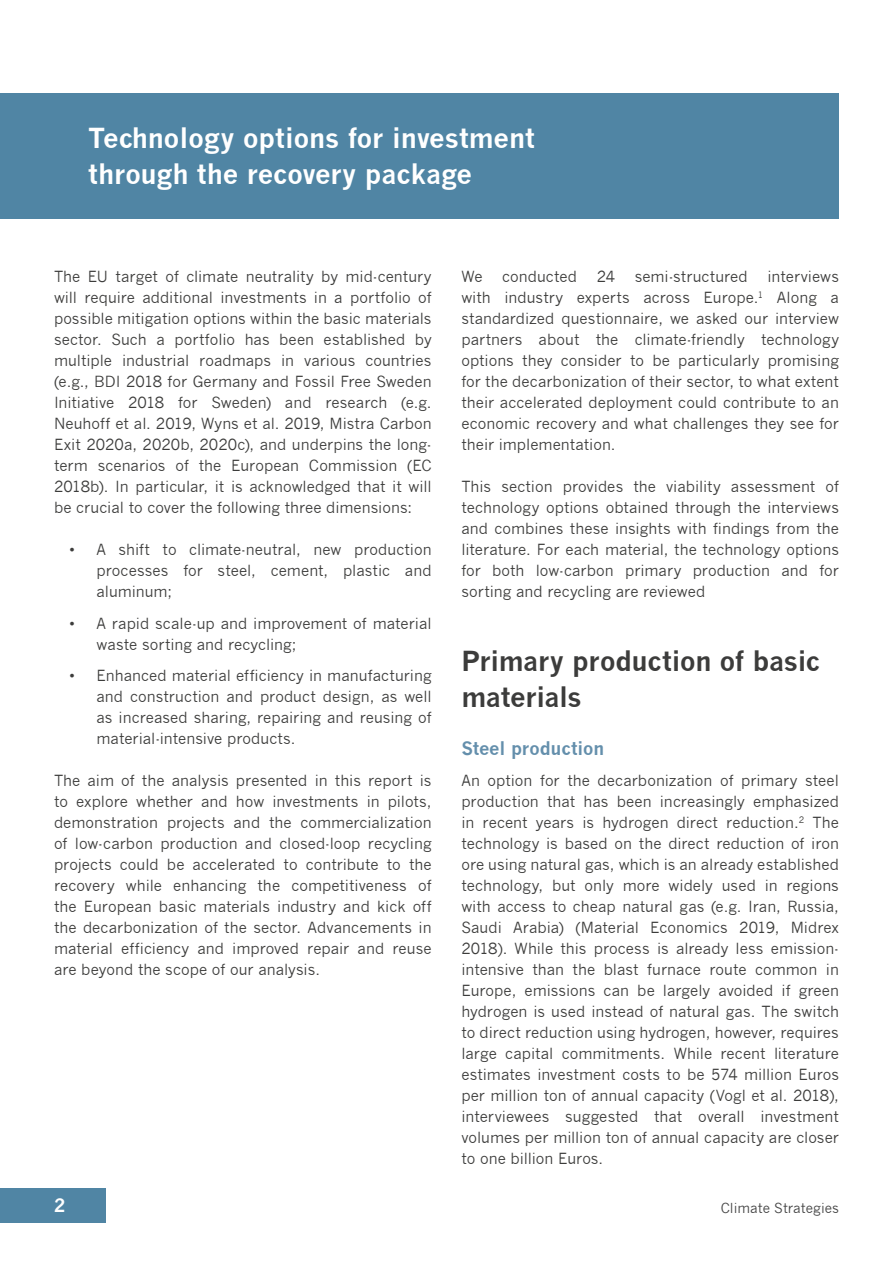
<style>
.page{position:relative;width:893px;height:1263px;background:#fff}
.page>*{position:absolute;margin:0;border:0;box-sizing:border-box;transform-origin:0 0}
.t1{font:700 27px/36px "News Gothic";color:#fff}
.t2{font:700 27px/36px "News Gothic";letter-spacing:-.01em;color:#3c3c3b}
.t3{font:700 18px "News Gothic";letter-spacing:-.005em;color:#648fac}
.t4{font:700 18px "News Gothic";color:#fff}
.t5{font:15px/21px "News Gothic";color:#3c3c3b;text-align:justify}
.t6{font:13.5px "News Gothic";color:#434343}
</style>
<div class="page">
<div style="left:0;top:1188px;width:106px;height:34px;background:#5085a4"></div>
<div style="left:0;top:94px;width:839px;height:125px;background:#5085a4"></div>
<h1 class="t1" style="left:88px;top:120px;width:448px">Technology options for investment through the recovery package</h1>
<p class="t5" style="left:54px;top:266px;width:379px">The EU target of climate neutrality by mid-century will require additional investments in a portfolio of possible mitigation options within the basic materials sector. Such a portfolio has been established by multiple industrial roadmaps in various countries (e.g., BDI 2018 for Germany and Fossil Free Sweden Initiative 2018 for Sweden) and research (e.g.<br>Neuhoff et al. 2019, Wyns et al. 2019, Mistra Carbon Exit 2020a, 2020b, 2020c), and underpins the long&shy;term scenarios of the European Commission (EC 2018b). In particular, it is acknowledged that it will be crucial to cover the following three dimensions:</p>
<p class="t5" style="left:97px;top:539px;width:337px;text-indent:-27px">• A shift to climate-neutral, new production processes for steel, cement, plastic and aluminum;</p>
<p class="t5" style="left:97px;top:613px;width:337px;text-indent:-27px">• A rapid scale-up and improvement of material waste sorting and recycling;</p>
<p class="t5" style="left:97px;top:665px;width:337px;text-indent:-27px">• Enhanced material efficiency in manufacturing and construction and product design, as well as increased sharing, repairing and reusing of material-intensive products.</p>
<p class="t5" style="left:54px;top:770px;width:379px">The aim of the analysis presented in this report is to explore whether and how investments in pilots, demonstration projects and the commercialization of low-carbon production and closed-loop recycling projects could be accelerated to contribute to the recovery while enhancing the competitiveness of the European basic materials industry and kick off the decarbonization of the sector. Advancements in material efficiency and improved repair and reuse are beyond the scope of our analysis.</p>
<p class="t5" style="left:461px;top:266px;width:23px">We</p>
<p class="t5" style="left:502px;top:266px;width:76px">conducted</p>
<p class="t5" style="left:597px;top:266px;width:20px">24</p>
<p class="t5" style="left:635px;top:266px;width:115px">semi-structured</p>
<p class="t5" style="left:461px;top:266px;width:379px;text-indent:306px">interviews with industry experts across Europe.<sup>1</sup> Along a standardized questionnaire, we asked our interview partners about the climate-friendly technology options they consider to be particularly promising for the decarbonization of their sector, to what extent their accelerated deployment could contribute to an economic recovery and what challenges they see for their implementation.</p>
<p class="t5" style="left:461px;top:476px;width:379px">This section provides the viability assessment of technology options obtained through the interviews and combines these insights with findings from the literature. For each material, the technology options for both low-carbon primary production and for sorting and recycling are reviewed</p>
<h1 class="t2" style="left:461px;top:642px;width:360px">Primary production of basic materials</h1>
<p class="t3" style="left:461px;top:737px;width:144px">Steel production</p>
<p class="t5" style="left:461px;top:770px;width:379px">An option for the decarbonization of primary steel production that has been increasingly emphasized in recent years is hydrogen direct reduction.<sup>2</sup> The technology is based on the direct reduction of iron ore using natural gas, which is an already established technology, but only more widely used in regions with access to cheap natural gas (e.g. Iran, Russia, Saudi Arabia) (Material Economics 2019, Midrex 2018). While this process is already less emission&shy;intensive than the blast furnace route common in Europe, emissions can be largely avoided if green hydrogen is used instead of natural gas. The switch to direct reduction using hydrogen, however, requires large capital commitments. While recent literature estimates investment costs to be 574 million Euros per million ton of annual capacity (Vogl et al. 2018), interviewees suggested that overall investment volumes per million ton of annual capacity are closer to one billion Euros.</p>
<p class="t4" style="left:54px;top:1194px;width:13px">2</p>
<p class="t6" style="left:721px;top:1201px;width:120px">Climate Strategies</p>
</div>
